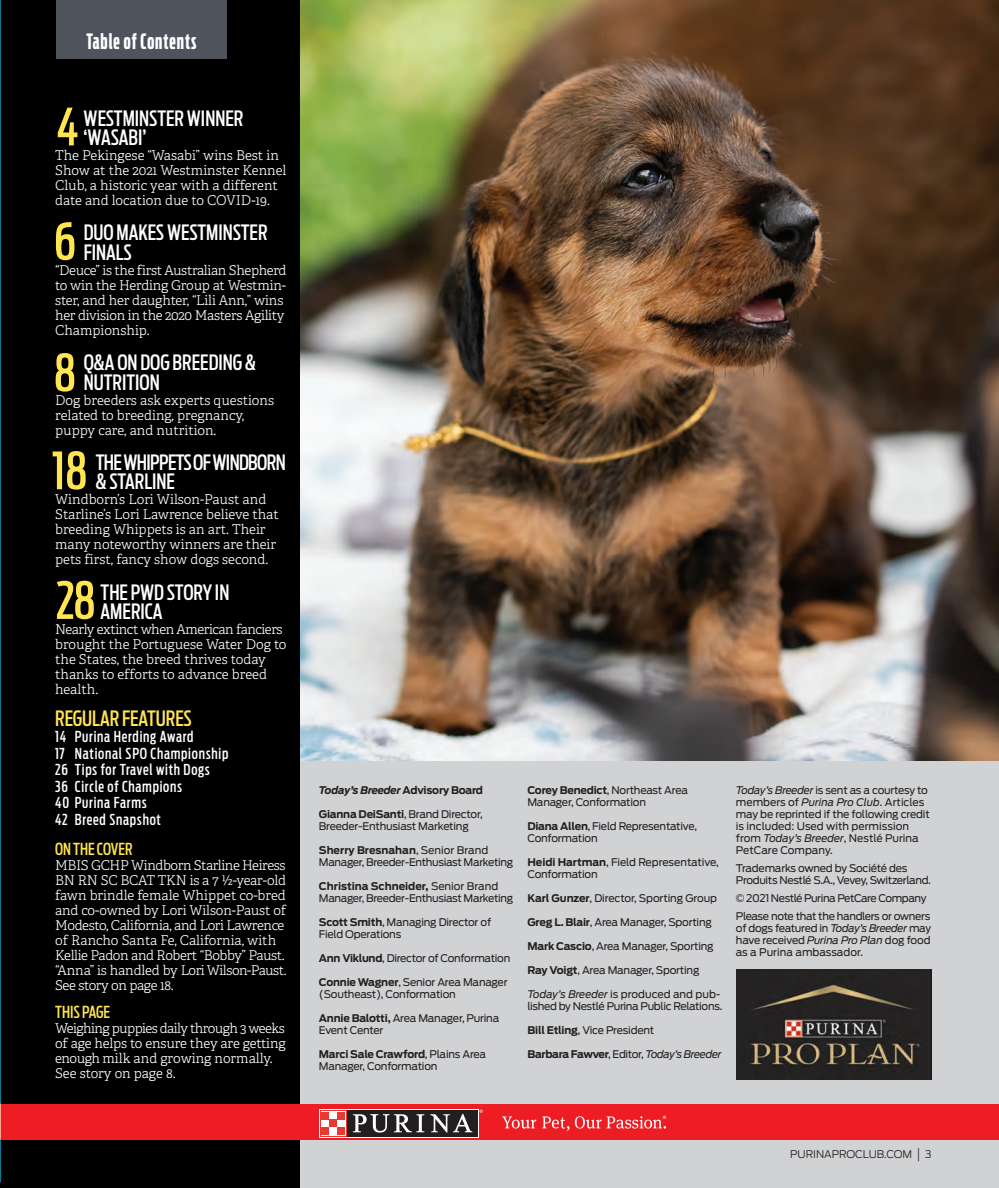
<style>
.page{position:relative;width:999px;height:1188px;background:#fff}
.page>*{position:absolute;margin:0;border:0;box-sizing:border-box;transform-origin:0 0}
.t1{font:500 51px "Antenna Extra Cond";color:#ffe54f}
.t2{font:500 21px/19.5px "Antenna Extra Cond";color:#fff}
.t3{font:500 21px/19.5px "Antenna Extra Cond";letter-spacing:-.03em;color:#fff}
.t4{font:500 21px "Antenna Extra Cond";color:#ffe54f}
.t5{font:700 21px "Antenna Comp";letter-spacing:.05em;color:#fff}
.t6{font:500 16.5px "Antenna Extra Cond";color:#ffe54f}
.t7{font:500 15px/16.5px "Antenna Extra Cond";letter-spacing:.05em;color:#fff}
.t8{font:300 13.5px/15px "Adelle";letter-spacing:-.01em;color:#fff}
.t9{font:10.5px/12px "Antenna";letter-spacing:-.02em;color:#231f20}
.t10{font:10.5px/18px "Antenna";letter-spacing:-.04em;color:#231f20}
.t11{font:italic 10.5px "Antenna";letter-spacing:-.035em;color:#231f20}
.t12{font:italic 700 10.5px "Antenna";letter-spacing:-.02em;color:#231f20}
.t13{font:300 10.5px "Antenna";color:#231f20}
.s1{font-style:normal}
.s2{font-weight:700}
.s3{font-style:italic}
.s4{font-weight:700;font-style:normal}
.s5{font-family:"Helvetica";font-stretch:condensed;font-size:13.5px}
</style>
<div class="page">
<div style="left:254px;top:736px;width:745px;height:452px;background:#d1d2d4"></div>
<img style="left:299px;top:0;width:700px;height:761px">
<div style="left:0;top:0;width:299px;height:1188px;background:#000"></div>
<div style="left:0;top:1104px;width:999px;height:36px;background:#ee1d23"></div>
<div style="left:319px;top:1109px;width:159px;height:28px;background:#231f20"></div>
<svg style="left:353px;top:1114px;width:71px;height:19px"></svg>
<svg style="left:430px;top:1114px;width:42px;height:19px"></svg>
<div style="left:320px;top:1110px;width:27px;height:27px;background:#e93934"></div>
<div style="left:321px;top:1111px;width:25px;height:25px;background:#fff"></div>
<div style="left:322px;top:1127px;width:7px;height:8px;background:#e93934"></div>
<div style="left:337px;top:1127px;width:8px;height:8px;background:#e93934"></div>
<div style="left:329px;top:1119px;width:8px;height:8px;background:#e93934"></div>
<div style="left:322px;top:1112px;width:7px;height:7px;background:#e93934"></div>
<div style="left:337px;top:1112px;width:8px;height:7px;background:#e93934"></div>
<svg style="left:502px;top:1116px;width:34px;height:13px"></svg>
<svg style="left:542px;top:1116px;width:124px;height:15px"></svg>
<div style="left:56px;top:0;width:171px;height:59px;background:#4e535c"></div>
<img style="left:736px;top:970px;width:196px;height:110px">
<img style="left:0;top:0;width:1px;height:1181px">
<h2 class="t5" style="left:86px;top:28px;width:112px">Table of Contents</h2>
<h1 class="t1" style="left:56px;top:96px;width:23px">4</h1>
<h2 class="t2" style="left:84px;top:108px;width:161px">WESTMINSTER WINNER ‘WASABI’</h2>
<p class="t8" style="left:55px;top:149px;width:233px">The Pekingese “Wasabi” wins Best in Show at the 2021 Westminster Kennel Club, a historic year with a different date and location due to COVID-19.</p>
<h2 class="t2" style="left:84px;top:223px;width:185px">DUO MAKES WESTMINSTER<br>FINALS</h2>
<p class="t8" style="left:55px;top:264px;width:233px">“Deuce” is the first Australian Shepherd to win the Herding Group at Westmin&shy;ster, and her daughter, “Lili Ann,” wins her division in the 2020 Masters Agility Championship.</p>
<h2 class="t2" style="left:84px;top:353px;width:174px">Q&amp;A ON DOG BREEDING &amp;<br>NUTRITION</h2>
<p class="t8" style="left:55px;top:394px;width:220px">Dog breeders ask experts questions related to breeding, pregnancy, puppy care, and nutrition.</p>
<h2 class="t3" style="left:96px;top:453px;width:192px">THE WHIPPETS OF WINDBORN &amp; STARLINE</h2>
<p class="t8" style="left:55px;top:494px;width:225px">Windborn’s Lori Wilson-Paust and Starline’s Lori Lawrence believe that breeding Whippets is an art. Their many noteworthy winners are their pets first, fancy show dogs second.</p>
<h2 class="t2" style="left:101px;top:582px;width:130px">THE PWD STORY IN<br>AMERICA</h2>
<p class="t8" style="left:55px;top:623px;width:233px">Nearly extinct when American fanciers brought the Portuguese Water Dog to the States, the breed thrives today thanks to efforts to advance breed health.</p>
<h2 class="t4" style="left:55px;top:706px;width:138px">REGULAR FEATURES</h2>
<h3 class="t7" style="left:55px;top:729px;width:175px">14 Purina Herding Award<br>17 National SPO Championship<br>26 Tips for Travel with Dogs<br>36 Circle of Champions<br>40 Purina Farms<br>42 Breed Snapshot</h3>
<h3 class="t6" style="left:55px;top:839px;width:79px">ON THE COVER</h3>
<p class="t8" style="left:55px;top:859px;width:233px">MBIS GCHP Windborn Starline Heiress BN RN SC BCAT TKN is a 7 ½-year-old fawn brindle female Whippet co-bred and co-owned by Lori Wilson-Paust of Modesto, California, and Lori Lawrence of Rancho Santa Fe, California, with Kellie Padon and Robert “Bobby” Paust. “Anna” is handled by Lori Wilson-Paust.<br>See story on page 18.</p>
<h3 class="t6" style="left:55px;top:1002px;width:56px">THIS PAGE</h3>
<p class="t8" style="left:55px;top:1022px;width:232px">Weighing puppies daily through 3 weeks of age helps to ensure they are getting enough milk and growing normally.<br>See story on page 8.</p>
<h1 class="t1" style="left:54px;top:211px;width:24px">6</h1>
<h1 class="t1" style="left:54px;top:342px;width:24px">8</h1>
<h1 class="t1" style="left:52px;top:440px;width:37px">18</h1>
<h1 class="t1" style="left:56px;top:570px;width:41px">28</h1>
<p class="t12" style="left:319px;top:784px;width:166px">Today’s Breeder <span class="s1">Advisory Board</span></p>
<p class="t9" style="left:319px;top:808px;width:165px"><span class="s2">Gianna DeiSanti</span>, Brand Director,<br>Breeder-Enthusiast Marketing</p>
<p class="t9" style="left:319px;top:844px;width:196px"><span class="s2">Sherry Bresnahan</span>, Senior Brand<br>Manager, Breeder-Enthusiast Marketing</p>
<p class="t9" style="left:319px;top:880px;width:196px"><span class="s2">Christina Schneider,</span> Senior Brand<br>Manager, Breeder-Enthusiast Marketing</p>
<p class="t9" style="left:319px;top:916px;width:174px"><span class="s2">Scott Smith</span>, Managing Director of<br>Field Operations</p>
<p class="t9" style="left:319px;top:952px;width:193px"><span class="s2">Ann Viklund</span>, Director of Conformation</p>
<p class="t9" style="left:319px;top:976px;width:190px"><span class="s2">Connie Wagner</span>, Senior Area Manager (Southeast), Conformation</p>
<p class="t9" style="left:319px;top:1012px;width:182px"><span class="s2">Annie Balotti,</span> Area Manager, Purina<br>Event Center</p>
<p class="t9" style="left:319px;top:1048px;width:169px"><span class="s2">Marci Sale Crawford</span>, Plains Area<br>Manager, Conformation</p>
<p class="t9" style="left:527px;top:784px;width:162px"><span class="s2">Corey Benedict</span>, Northeast Area<br>Manager, Conformation</p>
<p class="t9" style="left:527px;top:820px;width:171px"><span class="s2">Diana Allen</span>, Field Representative,<br>Conformation</p>
<p class="t9" style="left:527px;top:856px;width:193px"><span class="s2">Heidi Hartman</span>, Field Representative,<br>Conformation</p>
<p class="t9" style="left:527px;top:892px;width:191px"><span class="s2">Karl Gunzer</span>, Director, Sporting Group</p>
<p class="t9" style="left:527px;top:916px;width:186px"><span class="s2">Greg L. Blair</span>, Area Manager, Sporting</p>
<p class="t9" style="left:527px;top:940px;width:188px"><span class="s2">Mark Cascio</span>, Area Manager, Sporting</p>
<p class="t9" style="left:527px;top:964px;width:174px"><span class="s2">Ray Voigt</span>, Area Manager, Sporting</p>
<p class="t9" style="left:527px;top:988px;width:196px"><span class="s3">Today’s Breeder</span> is produced and pub&shy;lished by Nestlé Purina Public Relations.</p>
<p class="t9" style="left:527px;top:1024px;width:128px"><span class="s2">Bill Etling</span>, Vice President</p>
<p class="t11" style="left:527px;top:1048px;width:196px"><span class="s4">Barbara Fawver</span><span class="s1">, Editor,</span> Today’s Breeder</p>
<p class="t9" style="left:736px;top:784px;width:195px"><span class="s3">Today’s Breeder</span> is sent as a courtesy to members of <span class="s3">Purina Pro Club</span>. Articles may be reprinted if the following credit is included: Used with permission from <span class="s3">Today’s Breeder</span>, Nestlé Purina PetCare Company.</p>
<p class="t9" style="left:736px;top:862px;width:196px">Trademarks owned by Société des<br>Produits Nestlé S.A., Vevey, Switzerland.</p>
<p class="t10" style="left:736px;top:889px;width:196px">© 2021 Nestlé Purina PetCare Company<br>Please note that the handlers or owners</p>
<p class="t9" style="left:736px;top:922px;width:197px;text-align:justify">of dogs featured in <span class="s3">Today’s Breeder</span> may have received <span class="s3">Purina Pro Plan</span> dog food as a Purina ambassador.</p>
<p class="t13" style="left:790px;top:1148px;width:143px">PURINAPROCLUB.COM <span class="s5">|</span> 3</p>
</div>
